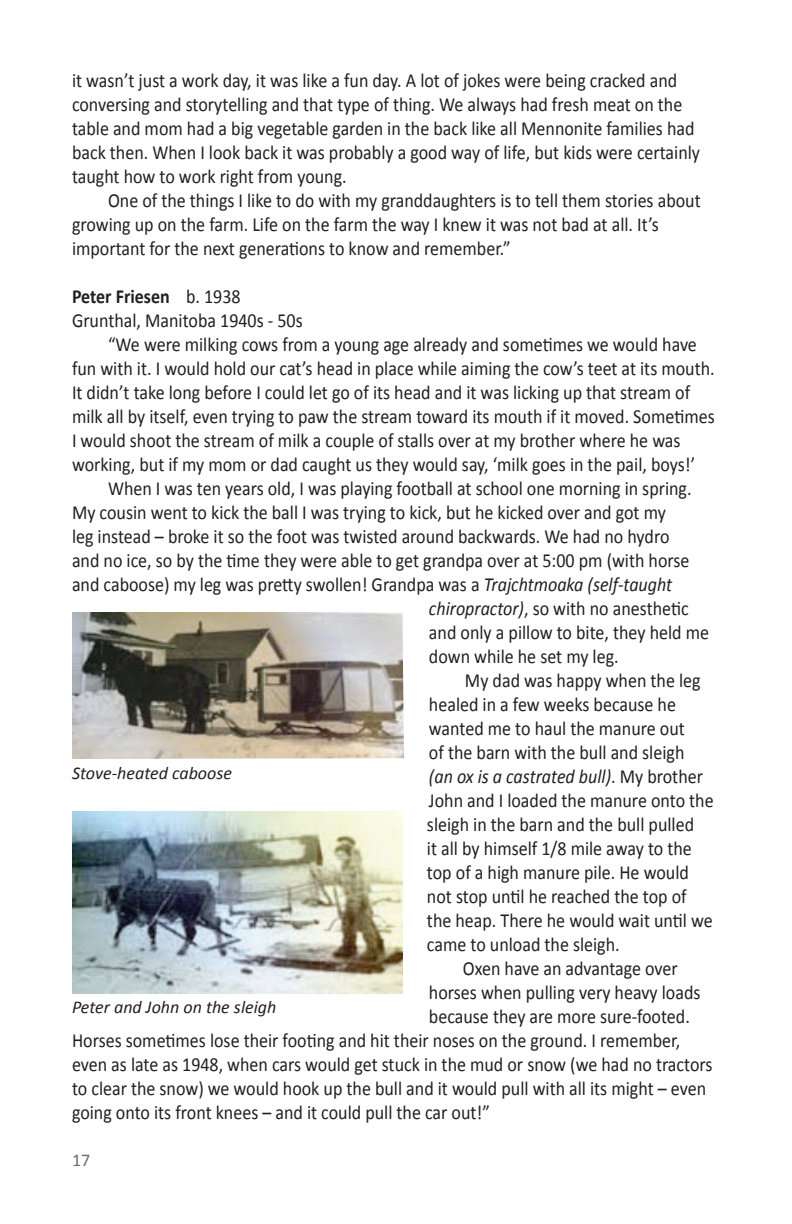
<style>
.page{position:relative;width:792px;height:1224px;background:#fff}
.page>*{position:absolute;margin:0;border:0;box-sizing:border-box;transform-origin:0 0}
.t1{font:20px/24px "Calibri";color:#231f20;scale:.9 1}
.t2{font:italic 20px "Calibri";color:#231f20;scale:.9 1}
.t3{font:700 20px "Calibri";color:#231f20;scale:.9 1}
.t4{font:italic 18px "Calibri";color:#231f20}
.t5{font:18px "Calibri";color:#6c6d70}
.s1{font-weight:400}
.s2{font-style:italic}
.s3{font-style:normal}
</style>
<div class="page">
<img style="left:72px;top:811px;width:331px;height:182px">
<img style="left:72px;top:612px;width:332px;height:147px">
<p class="t1" style="left:72px;top:68px;width:699px">it wasn’t just a work day, it was like a fun day. A lot of jokes were being cracked and conversing and storytelling and that type of thing. We always had fresh meat on the table and mom had a big vegetable garden in the back like all Mennonite families had back then. When I look back it was probably a good way of life, but kids were certainly taught how to work right from young.</p>
<p class="t1" style="left:72px;top:188px;width:700px;text-indent:36px">One of the things I like to do with my granddaughters is to tell them stories about growing up on the farm. Life on the farm the way I knew it was not bad at all. It’s important for the next generations to know and remember.”</p>
<p class="t3" style="left:72px;top:284px;width:189px">Peter Friesen <span class="s1">b. 1938</span></p>
<p class="t1" style="left:72px;top:308px;width:258px">Grunthal, Manitoba 1940s - 50s</p>
<p class="t1" style="left:108px;top:332px;width:656px">“We were milking cows from a young age already and sometimes we would have</p>
<p class="t1" style="left:72px;top:356px;width:716px">fun with it. I would hold our cat’s head in place while aiming the cow’s teet at its mouth.</p>
<p class="t1" style="left:72px;top:380px;width:688px">It didn’t take long before I could let go of its head and it was licking up that stream of</p>
<p class="t1" style="left:72px;top:404px;width:716px">milk all by itself, even trying to paw the stream toward its mouth if it moved. Sometimes</p>
<p class="t1" style="left:72px;top:428px;width:678px">I would shoot the stream of milk a couple of stalls over at my brother where he was</p>
<p class="t1" style="left:72px;top:452px;width:694px">working, but if my mom or dad caught us they would say, ‘milk goes in the pail, boys!’</p>
<p class="t1" style="left:108px;top:476px;width:650px">When I was ten years old, I was playing football at school one morning in spring.</p>
<p class="t1" style="left:72px;top:500px;width:661px">My cousin went to kick the ball I was trying to kick, but he kicked over and got my</p>
<p class="t1" style="left:72px;top:524px;width:665px">leg instead – broke it so the foot was twisted around backwards. We had no hydro</p>
<p class="t1" style="left:72px;top:548px;width:688px">and no ice, so by the time they were able to get grandpa over at 5:00 pm (with horse</p>
<p class="t1" style="left:72px;top:572px;width:668px">and caboose) my leg was pretty swollen! Grandpa was a <span class="s2">Trajchtmoaka (self-taught</span></p>
<p class="t1" style="left:429px;top:596px;width:290px"><span class="s2">chiropractor)</span>, so with no anesthetic</p>
<p class="t1" style="left:429px;top:620px;width:313px">and only a pillow to bite, they held me</p>
<p class="t1" style="left:429px;top:644px;width:212px">down while he set my leg.</p>
<p class="t1" style="left:465px;top:668px;width:263px">My dad was happy when the leg</p>
<p class="t1" style="left:429px;top:692px;width:276px">healed in a few weeks because he</p>
<p class="t1" style="left:429px;top:716px;width:286px">wanted me to haul the manure out</p>
<p class="t1" style="left:429px;top:740px;width:285px">of the barn with the bull and sleigh</p>
<p class="t2" style="left:429px;top:763px;width:306px">(an ox is a castrated bull)<span class="s3">. My brother</span></p>
<p class="t1" style="left:429px;top:788px;width:318px">John and I loaded the manure onto the</p>
<p class="t1" style="left:427px;top:812px;width:298px">sleigh in the barn and the bull pulled</p>
<p class="t1" style="left:427px;top:836px;width:296px">it all by himself 1/8 mile away to the</p>
<p class="t1" style="left:427px;top:860px;width:293px">top of a high manure pile. He would</p>
<p class="t1" style="left:427px;top:884px;width:290px">not stop until he reached the top of</p>
<p class="t1" style="left:427px;top:908px;width:319px">the heap. There he would wait until we</p>
<p class="t1" style="left:427px;top:932px;width:216px">came to unload the sleigh.</p>
<p class="t1" style="left:463px;top:956px;width:240px">Oxen have an advantage over</p>
<p class="t1" style="left:429px;top:980px;width:303px">horses when pulling very heavy loads</p>
<p class="t1" style="left:429px;top:1004px;width:291px">because they are more sure-footed.</p>
<p class="t1" style="left:72px;top:1028px;width:677px">Horses sometimes lose their footing and hit their noses on the ground. I remember,</p>
<p class="t1" style="left:72px;top:1052px;width:713px">even as late as 1948, when cars would get stuck in the mud or snow (we had no tractors</p>
<p class="t1" style="left:72px;top:1076px;width:706px">to clear the snow) we would hook up the bull and it would pull with all its might – even</p>
<p class="t1" style="left:72px;top:1100px;width:466px">going onto its front knees – and it could pull the car out!”</p>
<p class="t5" style="left:72px;top:1148px;width:20px">17</p>
<p class="t4" style="left:72px;top:760px;width:162px">Stove-heated caboose</p>
<p class="t4" style="left:72px;top:995px;width:206px">Peter and John on the sleigh</p>
</div>
